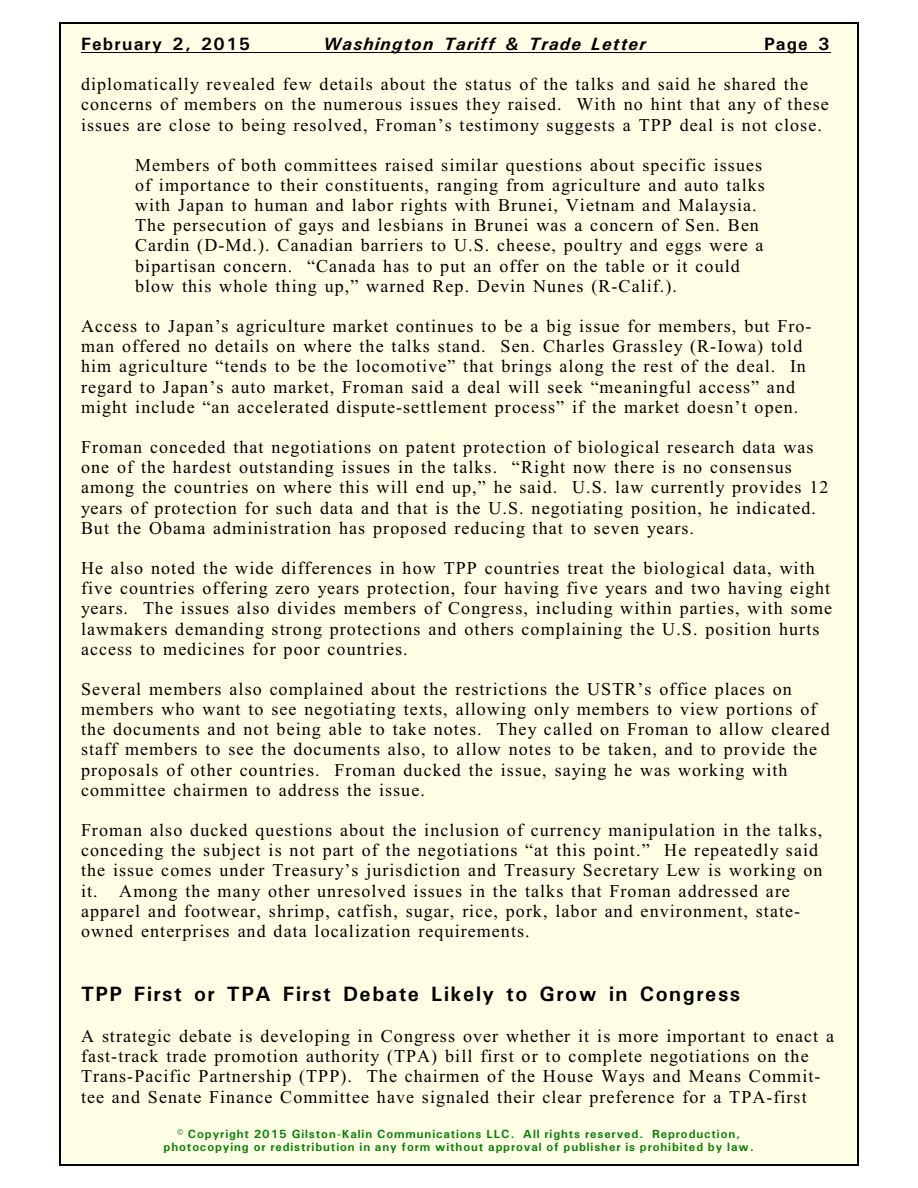
<style>
.page{position:relative;width:918px;height:1188px;background:#fff}
.page>*{position:absolute;margin:0;border:0;box-sizing:border-box;transform-origin:0 0}
.t1{font:700 21px "Univers";letter-spacing:.07em;color:#000}
.t2{font:18px/20.1px "Times New Roman";letter-spacing:.06em;color:#000}
.t3{font:italic 700 18px "Univers";letter-spacing:.065em;color:#000}
.t4{font:700 18px "Univers";letter-spacing:.075em;color:#000}
.t5{font:700 12px/13.6px "Univers";letter-spacing:.075em;color:#008000;text-align:center}
</style>
<div class="page">
<div style="left:59px;top:23px;width:800px;height:1142px;background:#ffffe6"></div>
<hr style="left:59px;top:23px;width:1px;height:1142px;background:#000">
<hr style="left:857px;top:23px;width:2px;height:1142px;background:#000">
<hr style="left:59px;top:23px;width:799px;height:1px;background:#000">
<hr style="left:59px;top:1164px;width:799px;height:1px;background:#000">
<hr style="left:81px;top:52px;width:750px;height:1px;background:#000">
<p class="t4" style="left:81px;top:38px;width:171px">February 2, 2015</p>
<p class="t3" style="left:323px;top:38px;width:324px">Washington Tariff &amp; Trade Letter</p>
<p class="t4" style="left:764px;top:38px;width:67px">Page 3</p>
<p class="t2" style="left:81px;top:76px;width:749px">diplomatically revealed few details about the status of the talks and said he shared the concerns of members on the numerous issues they raised. With no hint that any of these issues are close to being resolved, Froman’s testimony suggests a TPP deal is not close.</p>
<p class="t2" style="left:135px;top:156px;width:631px">Members of both committees raised similar questions about specific issues of importance to their constituents, ranging from agriculture and auto talks with Japan to human and labor rights with Brunei, Vietnam and Malaysia.<br>The persecution of gays and lesbians in Brunei was a concern of Sen. Ben Cardin (D-Md.). Canadian barriers to U.S. cheese, poultry and eggs were a bipartisan concern. “Canada has to put an offer on the table or it could blow this whole thing up,” warned Rep. Devin Nunes (R-Calif.).</p>
<p class="t2" style="left:81px;top:318px;width:732px">Access to Japan’s agriculture market continues to be a big issue for members, but Fro&shy;man offered no details on where the talks stand. Sen. Charles Grassley (R-Iowa) told him agriculture “tends to be the locomotive” that brings along the rest of the deal. In regard to Japan’s auto market, Froman said a deal will seek “meaningful access” and might include “an accelerated dispute-settlement process” if the market doesn’t open.</p>
<p class="t2" style="left:81px;top:439px;width:749px">Froman conceded that negotiations on patent protection of biological research data was one of the hardest outstanding issues in the talks. “Right now there is no consensus among the countries on where this will end up,” he said. U.S. law currently provides 12 years of protection for such data and that is the U.S. negotiating position, he indicated.<br>But the Obama administration has proposed reducing that to seven years.</p>
<p class="t2" style="left:81px;top:560px;width:753px">He also noted the wide differences in how TPP countries treat the biological data, with five countries offering zero years protection, four having five years and two having eight years. The issues also divides members of Congress, including within parties, with some lawmakers demanding strong protections and others complaining the U.S. position hurts access to medicines for poor countries.</p>
<p class="t2" style="left:81px;top:681px;width:750px">Several members also complained about the restrictions the USTR’s office places on members who want to see negotiating texts, allowing only members to view portions of the documents and not being able to take notes. They called on Froman to allow cleared staff members to see the documents also, to allow notes to be taken, and to provide the proposals of other countries. Froman ducked the issue, saying he was working with committee chairmen to address the issue.</p>
<p class="t2" style="left:81px;top:822px;width:743px">Froman also ducked questions about the inclusion of currency manipulation in the talks, conceding the subject is not part of the negotiations “at this point.” He repeatedly said the issue comes under Treasury’s jurisdiction and Treasury Secretary Lew is working on it. Among the many other unresolved issues in the talks that Froman addressed are apparel and footwear, shrimp, catfish, sugar, rice, pork, labor and environment, state&shy;owned enterprises and data localization requirements.</p>
<p class="t1" style="left:81px;top:987px;width:661px">TPP First or TPA First Debate Likely to Grow in Congress</p>
<p class="t2" style="left:81px;top:1028px;width:755px">A strategic debate is developing in Congress over whether it is more important to enact a fast-track trade promotion authority (TPA) bill first or to complete negotiations on the Trans-Pacific Partnership (TPP). The chairmen of the House Ways and Means Commit&shy;tee and Senate Finance Committee have signaled their clear preference for a TPA-first</p>
<p class="t5" style="left:164px;top:1128px;width:592px">© Copyright 2015 Gilston-Kalin Communications LLC. All rights reserved. Reproduction, photocopying or redistribution in any form without approval of publisher is prohibited by law.</p>
</div>
